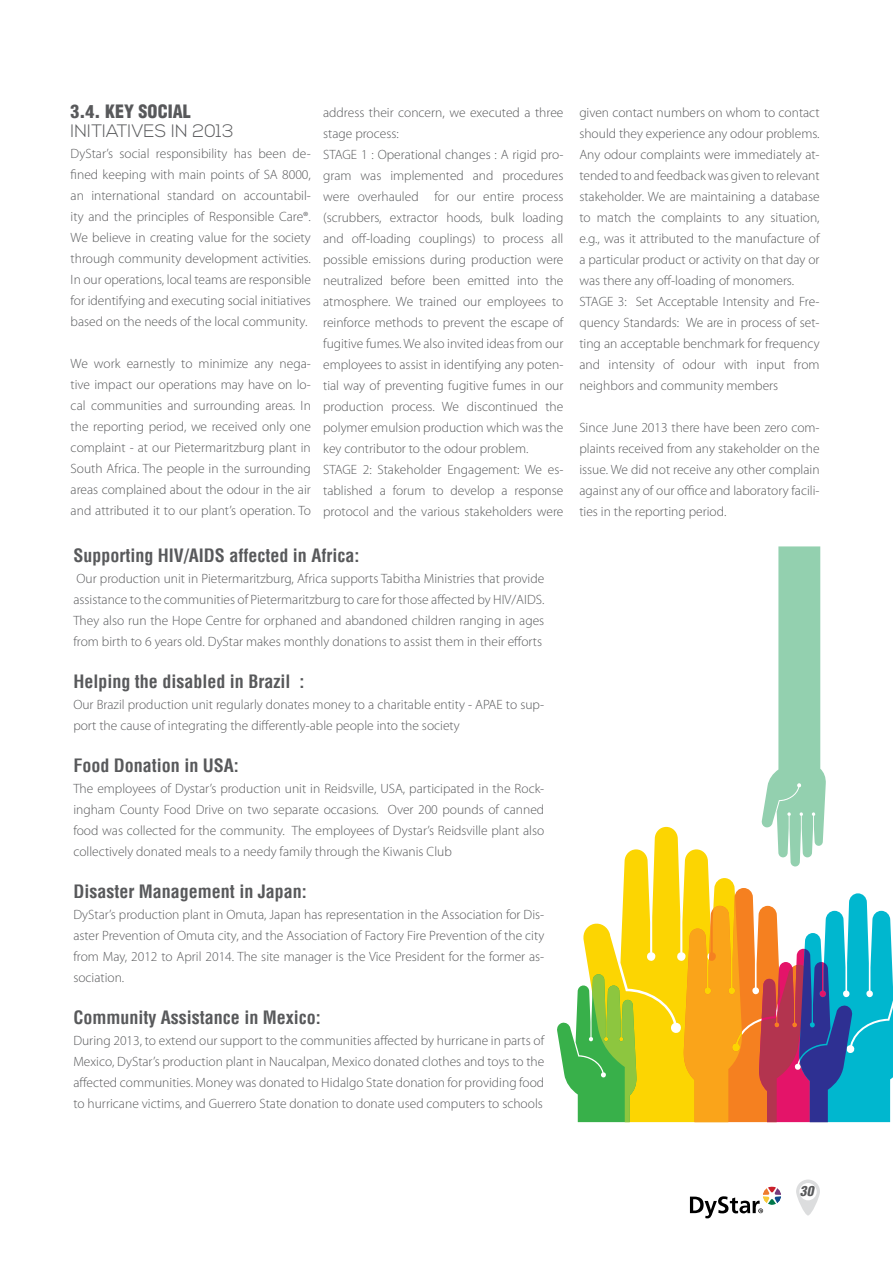
<style>
.page{position:relative;width:893px;height:1263px;background:#fff}
.page>*{position:absolute;margin:0;border:0;box-sizing:border-box;transform-origin:0 0}
.t1{font:700 condensed 18px "Helvetica LT";color:#58595b}
.t2{font:300 18px "Nexa";color:#58595b}
.t3{font:900 condensed 18px "Helvetica LT";color:#58595b}
.t4{font:300 13.5px/21px "Myriad Pro";color:#58595b;text-align:justify}
.t5{font:italic 900 condensed 13.5px "Helvetica LT";color:#58595b}
</style>
<div class="page">
<svg style="left:583px;top:827px;width:152px;height:295px;fill:#fcd502"></svg>
<svg style="left:557px;top:974px;width:80px;height:148px"></svg>
<svg style="left:683px;top:888px;width:210px;height:234px;background:#a29777"></svg>
<svg style="left:761px;top:546px;width:65px;height:320px"></svg>
<svg style="left:690px;top:1186px;width:91px;height:32px"></svg>
<svg style="left:796px;top:1179px;width:24px;height:36px"></svg>
<h1 class="t3" style="left:71px;top:100px;width:122px">3.4. KEY SOCIAL</h1>
<h1 class="t2" style="left:71px;top:120px;width:165px">INITIATIVES IN 2013</h1>
<p class="t4" style="left:71px;top:143px;width:242px">DyStar’s social responsibility has been de&shy;fined keeping with main points of SA 8000, an international standard on accountabil&shy;ity and the principles of Responsible Care®.<br>We believe in creating value for the society through community development activities.<br>In our operations, local teams are responsible for identifying and executing social initiatives based on the needs of the local community.</p>
<p class="t4" style="left:71px;top:353px;width:242px">We work earnestly to minimize any nega&shy;tive impact our operations may have on lo&shy;cal communities and surrounding areas. In the reporting period, we received only one complaint - at our Pietermaritzburg plant in South Africa. The people in the surrounding areas complained about the odour in the air and attributed it to our plant’s operation. To</p>
<p class="t4" style="left:323px;top:102px;width:242px;text-align:left">address their concern, we executed a three stage process:<br>STAGE 1 : Operational changes : A rigid pro&shy;gram was implemented and procedures were overhauled for our entire process (scrubbers, extractor hoods, bulk loading and off-loading couplings) to process all possible emissions during production were neutralized before been emitted into the atmosphere. We trained our employees to reinforce methods to prevent the escape of fugitive fumes. We also invited ideas from our employees to assist in identifying any poten&shy;tial way of preventing fugitive fumes in our production process. We discontinued the polymer emulsion production which was the key contributor to the odour problem.<br>STAGE 2: Stakeholder Engagement: We es&shy;tablished a forum to develop a response protocol and the various stakeholders were</p>
<p class="t4" style="left:579px;top:102px;width:242px;text-align:left">given contact numbers on whom to contact should they experience any odour problems.<br>Any odour complaints were immediately at&shy;tended to and feedback was given to relevant stakeholder. We are maintaining a database to match the complaints to any situation, e.g., was it attributed to the manufacture of a particular product or activity on that day or was there any off-loading of monomers.<br>STAGE 3: Set Acceptable Intensity and Fre&shy;quency Standards: We are in process of set&shy;ting an acceptable benchmark for frequency and intensity of odour with input from neighbors and community members</p>
<p class="t4" style="left:579px;top:417px;width:242px">Since June 2013 there have been zero com&shy;plaints received from any stakeholder on the issue. We did not receive any other complain against any of our office and laboratory facili&shy;ties in the reporting period.</p>
<h1 class="t1" style="left:73px;top:544px;width:288px">Supporting HIV/AIDS affected in Africa:</h1>
<p class="t4" style="left:73px;top:568px;width:472px">Our production unit in Pietermaritzburg, Africa supports Tabitha Ministries that provide assistance to the communities of Pietermaritzburg to care for those affected by HIV/AIDS.<br>They also run the Hope Centre for orphaned and abandoned children ranging in ages from birth to 6 years old. DyStar makes monthly donations to assist them in their efforts</p>
<h1 class="t1" style="left:73px;top:670px;width:233px">Helping the disabled in Brazil :</h1>
<p class="t4" style="left:73px;top:694px;width:472px">Our Brazil production unit regularly donates money to a charitable entity - APAE to sup&shy;port the cause of integrating the differently-able people into the society</p>
<h1 class="t1" style="left:73px;top:754px;width:167px">Food Donation in USA:</h1>
<p class="t4" style="left:73px;top:778px;width:472px">The employees of Dystar’s production unit in Reidsville, USA, participated in the Rock&shy;ingham County Food Drive on two separate occasions. Over 200 pounds of canned food was collected for the community. The employees of Dystar’s Reidsville plant also collectively donated meals to a needy family through the Kiwanis Club</p>
<h1 class="t1" style="left:73px;top:880px;width:235px">Disaster Management in Japan:</h1>
<p class="t4" style="left:73px;top:904px;width:472px">DyStar’s production plant in Omuta, Japan has representation in the Association for Dis&shy;aster Prevention of Omuta city, and the Association of Factory Fire Prevention of the city from May, 2012 to April 2014. The site manager is the Vice President for the former as&shy;sociation.</p>
<h1 class="t1" style="left:73px;top:1006px;width:249px">Community Assistance in Mexico:</h1>
<p class="t4" style="left:73px;top:1030px;width:472px">During 2013, to extend our support to the communities affected by hurricane in parts of Mexico, DyStar’s production plant in Naucalpan, Mexico donated clothes and toys to the affected communities. Money was donated to Hidalgo State donation for providing food to hurricane victims, and Guerrero State donation to donate used computers to schools</p>
<p class="t5" style="left:800px;top:1182px;width:15px">30</p>
</div>
